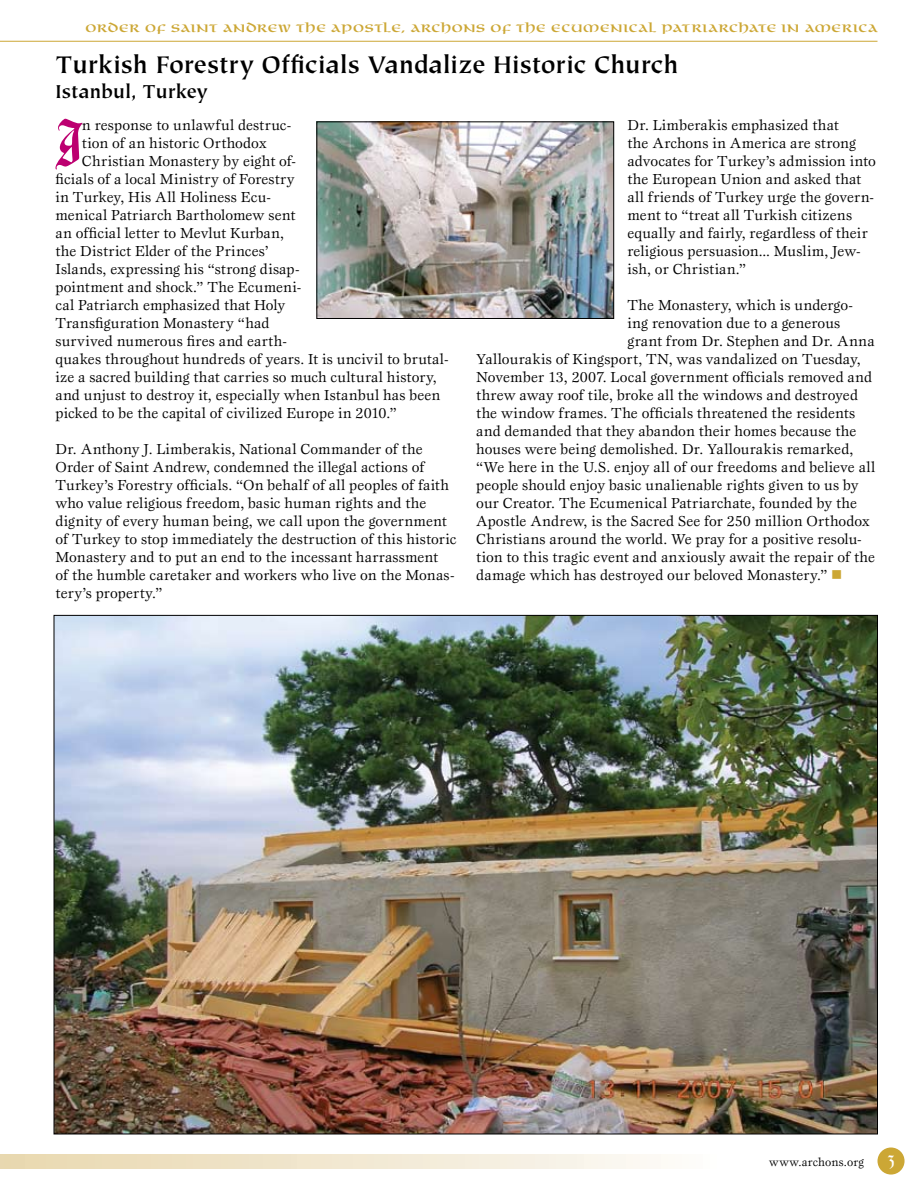
<style>
.page{position:relative;width:918px;height:1188px;background:#fff}
.page>*{position:absolute;margin:0;border:0;box-sizing:border-box;transform-origin:0 0}
.t1{font:63.75px "Goudy Text";color:#bc0070}
.t2{font:700 27px "Tiepolo";letter-spacing:-.01em;color:#000}
.t3{font:700 21px "Tiepolo";letter-spacing:-.01em;color:#000}
.t4{font:16.5px "Omnia";letter-spacing:.005em;color:#cca735}
.t5{font:15px/18px "Esprit";letter-spacing:.01em;color:#000}
.t6{font:12px "Esprit";letter-spacing:.01em;color:#000}
.s1{color:#cca735}
.s2{font-family:"Goudy Text";font-size:21px;color:#fff}
</style>
<div class="page">
<img style="left:319px;top:123px;width:293px;height:194px">
<div style="left:317px;top:121px;width:297px;height:198px;border:1px solid #000"></div>
<img style="left:56px;top:617px;width:820px;height:515px">
<svg style="left:0;top:1154px;width:880px;height:14px"></svg>
<hr style="left:0;top:41px;width:878px;height:1px;background:#cca735">
<div style="left:878px;top:1148px;width:27px;height:27px;background:#cca735;border-radius:50%"></div>
<p class="t4" style="left:85px;top:22px;width:794px">Order of Saint Andrew the Apostle, Archons of the Ecumenical Patriarchate in America</p>
<h2 class="t2" style="left:56px;top:50px;width:625px">Turkish Forestry Officials Vandalize Historic Church</h2>
<h3 class="t3" style="left:56px;top:80px;width:154px">Istanbul, Turkey</h3>
<h1 class="t1" style="left:52px;top:107px;width:31px">I</h1>
<p class="t5" style="left:82px;top:116px;width:211px">n response to unlawful destruc-</p>
<p class="t5" style="left:82px;top:134px;width:186px">tion of an historic Orthodox</p>
<p class="t5" style="left:82px;top:152px;width:215px">Christian Monastery by eight of-</p>
<p class="t5" style="left:55px;top:170px;width:241px">ficials of a local Ministry of Forestry</p>
<p class="t5" style="left:55px;top:188px;width:217px">in Turkey, His All Holiness Ecu-</p>
<p class="t5" style="left:55px;top:206px;width:241px">menical Patriarch Bartholomew sent</p>
<p class="t5" style="left:55px;top:224px;width:230px">an official letter to Mevlut Kurban,</p>
<p class="t5" style="left:55px;top:242px;width:215px">the District Elder of the Princes’</p>
<p class="t5" style="left:55px;top:260px;width:245px">Islands, expressing his “strong disap-</p>
<p class="t5" style="left:55px;top:278px;width:247px">pointment and shock.” The Ecumeni-</p>
<p class="t5" style="left:55px;top:296px;width:231px">cal Patriarch emphasized that Holy</p>
<p class="t5" style="left:55px;top:314px;width:216px">Transfiguration Monastery “had</p>
<p class="t5" style="left:55px;top:332px;width:233px">survived numerous fires and earth-</p>
<p class="t5" style="left:55px;top:350px;width:395px">quakes throughout hundreds of years. It is uncivil to brutal-</p>
<p class="t5" style="left:55px;top:368px;width:383px">ize a sacred building that carries so much cultural history,</p>
<p class="t5" style="left:55px;top:386px;width:386px">and unjust to destroy it, especially when Istanbul has been</p>
<p class="t5" style="left:55px;top:404px;width:343px">picked to be the capital of civilized Europe in 2010.”</p>
<p class="t5" style="left:55px;top:440px;width:403px">Dr. Anthony J. Limberakis, National Commander of the Order of Saint Andrew, condemned the illegal actions of Turkey’s Forestry officials. “On behalf of all peoples of faith who value religious freedom, basic human rights and the dignity of every human being, we call upon the government of Turkey to stop immediately the destruction of this historic Monastery and to put an end to the incessant harrassment<br>of the humble caretaker and workers who live on the Monas&shy;tery’s property.”</p>
<p class="t5" style="left:628px;top:116px;width:250px">Dr. Limberakis emphasized that<br>the Archons in America are strong advocates for Turkey’s admission into the European Union and asked that all friends of Turkey urge the govern&shy;ment to “treat all Turkish citizens equally and fairly, regardless of their religious persuasion... Muslim, Jew&shy;ish, or Christian.”</p>
<p class="t5" style="left:628px;top:296px;width:227px">The Monastery, which is undergo-</p>
<p class="t5" style="left:628px;top:314px;width:214px">ing renovation due to a generous</p>
<p class="t5" style="left:628px;top:332px;width:249px">grant from Dr. Stephen and Dr. Anna</p>
<p class="t5" style="left:476px;top:350px;width:386px">Yallourakis of Kingsport, TN, was vandalized on Tuesday,</p>
<p class="t5" style="left:476px;top:368px;width:397px">November 13, 2007. Local government officials removed and</p>
<p class="t5" style="left:476px;top:386px;width:383px">threw away roof tile, broke all the windows and destroyed</p>
<p class="t5" style="left:476px;top:404px;width:381px">the window frames. The officials threatened the residents</p>
<p class="t5" style="left:476px;top:422px;width:382px">and demanded that they abandon their homes because the</p>
<p class="t5" style="left:476px;top:440px;width:379px">houses were being demolished. Dr. Yallourakis remarked,</p>
<p class="t5" style="left:476px;top:458px;width:400px">“We here in the U.S. enjoy all of our freedoms and believe all</p>
<p class="t5" style="left:476px;top:476px;width:384px">people should enjoy basic unalienable rights given to us by</p>
<p class="t5" style="left:476px;top:494px;width:382px">our Creator. The Ecumenical Patriarchate, founded by the</p>
<p class="t5" style="left:476px;top:512px;width:395px">Apostle Andrew, is the Sacred See for 250 million Orthodox</p>
<p class="t5" style="left:476px;top:530px;width:387px">Christians around the world. We pray for a positive resolu-</p>
<p class="t5" style="left:476px;top:548px;width:400px">tion to this tragic event and anxiously await the repair of the</p>
<p class="t5" style="left:476px;top:566px;width:368px">damage which has destroyed our beloved Monastery.” <span class="s1">■</span></p>
<p class="t6" style="left:769px;top:1154px;width:127px">www.archons.org <span class="s2">3</span></p>
</div>
